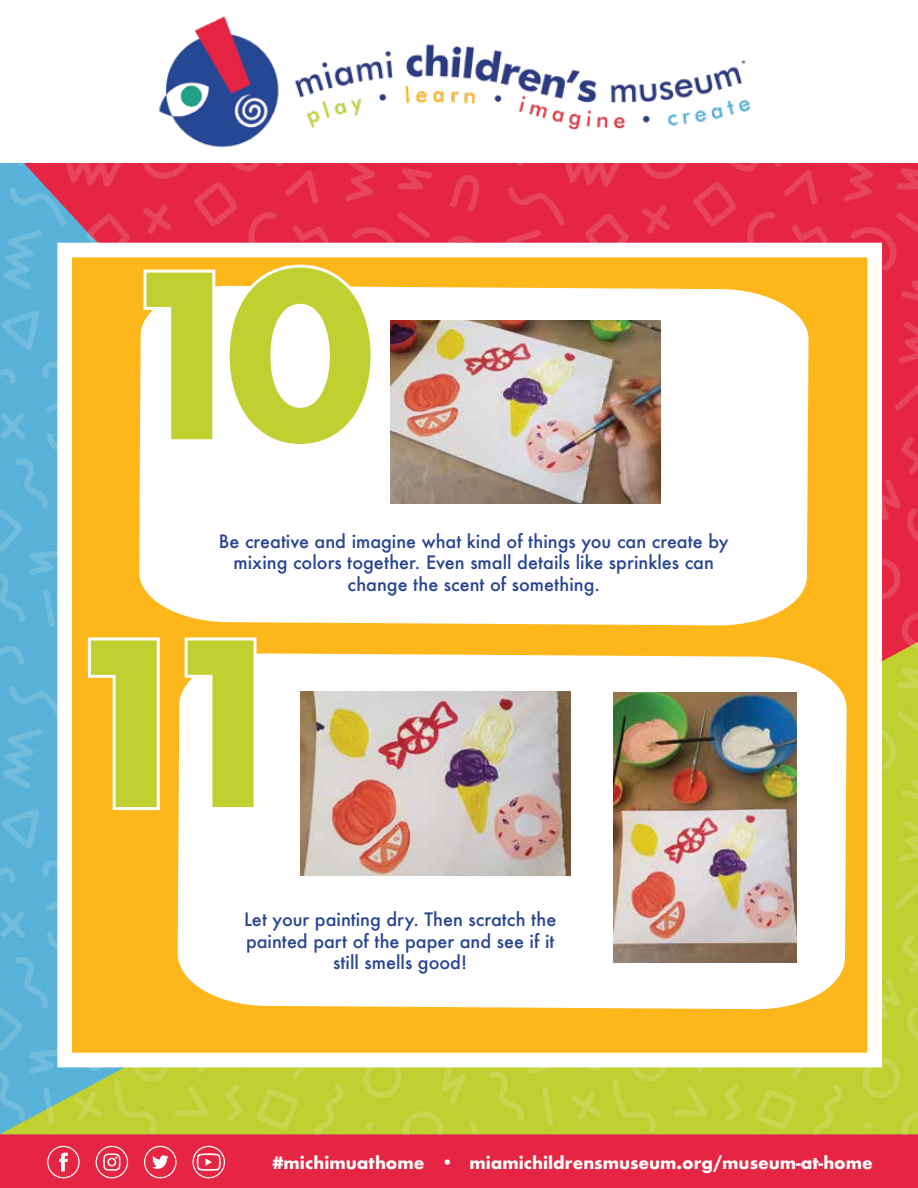
<style>
.page{position:relative;width:918px;height:1188px;background:#fff}
.page>*{position:absolute;margin:0;border:0;box-sizing:border-box;transform-origin:0 0}
.t1{font:700 225px "Futura";color:#bfd030}
.t2{font:500 18px/21.6px "Futura";color:#284591;text-align:center}
.t3{font:700 16.5px "Futura";color:#fff}
</style>
<div class="page">
<div style="left:0;top:1134px;width:918px;height:54px;background:#e52541"></div>
<div style="left:192px;top:1146px;width:33px;height:32px;border:1px solid #fff;border-radius:50%"></div>
<svg style="left:196px;top:1152px;width:26px;height:20px"></svg>
<div style="left:144px;top:1146px;width:33px;height:32px;border:1px solid #fff;border-radius:50%"></div>
<svg style="left:152px;top:1155px;width:17px;height:14px"></svg>
<div style="left:47px;top:1146px;width:33px;height:32px;border:1px solid #fff;border-radius:50%"></div>
<svg style="left:59px;top:1153px;width:9px;height:19px"></svg>
<div style="left:96px;top:1146px;width:32px;height:32px;border:1px solid #fff;border-radius:50%"></div>
<svg style="left:103px;top:1154px;width:17px;height:17px"></svg>
<svg style="left:445px;top:1159px;width:5px;height:6px"></svg>
<img style="left:0;top:163px;width:918px;height:971px">
<div style="left:57px;top:243px;width:825px;height:824px;background:#fdb71a;border:15px solid #fff"></div>
<img style="left:158px;top:16px;width:593px;height:132px">
<div style="left:177px;top:653px;width:670px;height:356px;background:#fff"></div>
<div style="left:139px;top:286px;width:670px;height:340px;background:#fff"></div>
<img style="left:613px;top:693px;width:184px;height:270px">
<svg style="left:87px;top:637px;width:73px;height:174px"></svg>
<svg style="left:183px;top:637px;width:75px;height:175px;background:#fef5e1"></svg>
<img style="left:391px;top:320px;width:270px;height:184px">
<img style="left:301px;top:692px;width:270px;height:184px">
<svg style="left:142px;top:269px;width:75px;height:175px;background:#fef5df"></svg>
<svg style="left:225px;top:264px;width:150px;height:184px;background:#fef7e5"></svg>
<h1 class="t1" style="left:110px;top:193px;width:268px">10</h1>
<p class="t2" style="left:219px;top:530px;width:511px">Be creative and imagine what kind of things you can create by mixing colors together. Even small details like sprinkles can change the scent of something.</p>
<h1 class="t1" style="left:55px;top:561px;width:251px">11</h1>
<p class="t2" style="left:244px;top:908px;width:314px">Let your painting dry. Then scratch the painted part of the paper and see if it still smells good!</p>
<p class="t3" style="left:272px;top:1150px;width:154px">#michimuathome</p>
<p class="t3" style="left:469px;top:1150px;width:405px">miamichildrensmuseum.org/museum-at-home</p>
</div>
